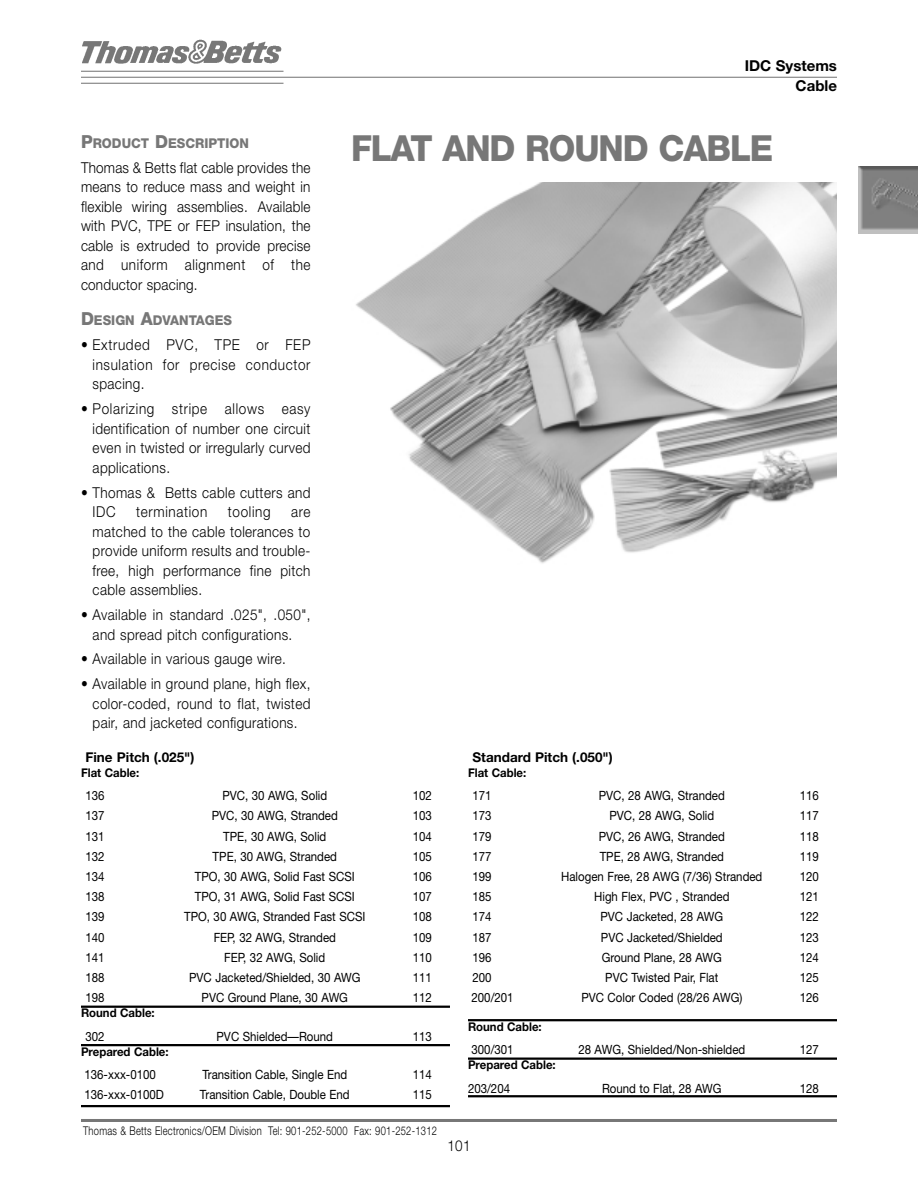
<style>
.page{position:relative;width:918px;height:1188px;background:#fff}
.page>*{position:absolute;margin:0;border:0;box-sizing:border-box;transform-origin:0 0}
.t1{font:800 36px "Helvetica Neue";letter-spacing:-.03em;color:#777;scale:.95 1}
.t2{font:300 15px/19.5px "Helvetica Neue";letter-spacing:.03em;color:#000;text-align:justify;scale:.9 1}
.t3{font:300 15px "Helvetica Neue";letter-spacing:.05em;color:#000;scale:.9 1}
.t4{font:700 15px/19.5px "Helvetica Neue";color:#000;text-align:right}
.t5{font:700 13.5px "Helvetica Neue";color:#000}
.t6{font:800 13.5px "Helvetica Neue";color:#777;scale:.95 1}
.t7{font:12.75px "Helvetica Neue";color:#000;scale:.9 1}
.t8{font:700 12px "Helvetica Neue";color:#000;scale:.95 1}
.t9{font:300 12px "Helvetica Neue";letter-spacing:.03em;color:#000;scale:.78 1}
.s1{font-size:18px}
</style>
<div class="page">
<img style="left:858px;top:167px;width:60px;height:66px">
<img style="left:82px;top:39px;width:200px;height:25px">
<hr style="left:81px;top:71px;width:203px;height:1px;background:#777">
<hr style="left:81px;top:83px;width:203px;height:1px;background:#777">
<hr style="left:81px;top:77px;width:756px;height:1px;background:#777">
<hr style="left:81px;top:1119px;width:756px;height:3px;background:#777">
<img style="left:356px;top:182px;width:481px;height:381px">
<hr style="left:81px;top:1006px;width:369px;height:2px;background:#000">
<hr style="left:81px;top:1044px;width:369px;height:2px;background:#000">
<hr style="left:81px;top:1105px;width:369px;height:2px;background:#000">
<hr style="left:468px;top:1019px;width:369px;height:2px;background:#000">
<hr style="left:468px;top:1058px;width:369px;height:2px;background:#000">
<hr style="left:468px;top:1095px;width:369px;height:2px;background:#000">
<p class="t6" style="left:81px;top:138px;width:178px"><span class="s1">P</span>RODUCT <span class="s1">D</span>ESCRIPTION</p>
<p class="t2" style="left:81px;top:159px;width:257px">Thomas &amp; Betts flat cable provides the means to reduce mass and weight in flexible wiring assemblies. Available with PVC, TPE or FEP insulation, the cable is extruded to provide precise and uniform alignment of the conductor spacing.</p>
<p class="t6" style="left:81px;top:316px;width:161px"><span class="s1">D</span>ESIGN <span class="s1">A</span>DVANTAGES</p>
<p class="t2" style="left:93px;top:337px;width:244px;text-indent:-12px">• Extruded PVC, TPE or FEP insulation for precise conductor spacing.</p>
<p class="t2" style="left:93px;top:401px;width:244px;text-indent:-12px">• Polarizing stripe allows easy identification of number one circuit even in twisted or irregularly curved applications.</p>
<p class="t2" style="left:93px;top:484px;width:244px;text-indent:-12px">• Thomas &amp; Betts cable cutters and<br>IDC</p>
<p class="t3" style="left:136px;top:506px;width:81px">termination</p>
<p class="t3" style="left:228px;top:506px;width:49px">tooling</p>
<p class="t2" style="left:93px;top:503px;width:244px;text-indent:199px">are matched to the cable tolerances to provide uniform results and trouble&shy;free, high performance fine pitch cable assemblies.</p>
<p class="t2" style="left:81px;top:606px;width:256px;text-align:center">• Available in standard .025", .050", and spread pitch configurations.</p>
<p class="t2" style="left:81px;top:651px;width:229px">• Available in various gauge wire.</p>
<p class="t2" style="left:93px;top:676px;width:244px;text-indent:-12px">• Available in ground plane, high flex, color-coded, round to flat, twisted pair, and jacketed configurations.</p>
<p class="t4" style="left:745px;top:57px;width:94px">IDC Systems<br>Cable</p>
<h1 class="t1" style="left:351px;top:135px;width:446px">FLAT AND ROUND CABLE</h1>
<p class="t5" style="left:86px;top:752px;width:110px">Fine Pitch (.025")</p>
<p class="t8" style="left:81px;top:768px;width:63px">Flat Cable:</p>
<p class="t7" style="left:86px;top:791px;width:23px">136</p>
<p class="t7" style="left:222px;top:791px;width:118px">PVC, 30 AWG, Solid</p>
<p class="t7" style="left:413px;top:791px;width:23px">102</p>
<p class="t7" style="left:86px;top:811px;width:23px">137</p>
<p class="t7" style="left:212px;top:811px;width:142px">PVC, 30 AWG, Stranded</p>
<p class="t7" style="left:413px;top:811px;width:23px">103</p>
<p class="t7" style="left:86px;top:832px;width:23px">131</p>
<p class="t7" style="left:223px;top:832px;width:116px">TPE, 30 AWG, Solid</p>
<p class="t7" style="left:413px;top:832px;width:23px">104</p>
<p class="t7" style="left:86px;top:852px;width:23px">132</p>
<p class="t7" style="left:213px;top:852px;width:140px">TPE, 30 AWG, Stranded</p>
<p class="t7" style="left:413px;top:852px;width:23px">105</p>
<p class="t7" style="left:86px;top:872px;width:23px">134</p>
<p class="t7" style="left:195px;top:872px;width:179px">TPO, 30 AWG, Solid Fast SCSI</p>
<p class="t7" style="left:413px;top:872px;width:23px">106</p>
<p class="t7" style="left:86px;top:892px;width:23px">138</p>
<p class="t7" style="left:195px;top:892px;width:179px">TPO, 31 AWG, Solid Fast SCSI</p>
<p class="t7" style="left:413px;top:892px;width:23px">107</p>
<p class="t7" style="left:86px;top:912px;width:23px">139</p>
<p class="t7" style="left:184px;top:912px;width:203px">TPO, 30 AWG, Stranded Fast SCSI</p>
<p class="t7" style="left:413px;top:912px;width:23px">108</p>
<p class="t7" style="left:86px;top:933px;width:23px">140</p>
<p class="t7" style="left:214px;top:933px;width:137px">FEP, 32 AWG, Stranded</p>
<p class="t7" style="left:413px;top:933px;width:23px">109</p>
<p class="t7" style="left:86px;top:953px;width:23px">141</p>
<p class="t7" style="left:224px;top:953px;width:114px">FEP, 32 AWG, Solid</p>
<p class="t7" style="left:413px;top:953px;width:23px">110</p>
<p class="t7" style="left:86px;top:973px;width:23px">188</p>
<p class="t7" style="left:189px;top:973px;width:192px">PVC Jacketed/Shielded, 30 AWG</p>
<p class="t7" style="left:413px;top:973px;width:23px">111</p>
<p class="t7" style="left:86px;top:993px;width:23px">198</p>
<p class="t7" style="left:202px;top:993px;width:164px">PVC Ground Plane, 30 AWG</p>
<p class="t7" style="left:413px;top:993px;width:23px">112</p>
<p class="t8" style="left:81px;top:1009px;width:79px">Round Cable:</p>
<p class="t7" style="left:86px;top:1032px;width:23px">302</p>
<p class="t7" style="left:217px;top:1032px;width:131px">PVC Shielded—Round</p>
<p class="t7" style="left:413px;top:1032px;width:23px">113</p>
<p class="t8" style="left:81px;top:1047px;width:94px">Prepared Cable:</p>
<p class="t7" style="left:85px;top:1070px;width:81px">136-xxx-0100</p>
<p class="t7" style="left:202px;top:1070px;width:162px">Transition Cable, Single End</p>
<p class="t7" style="left:413px;top:1070px;width:23px">114</p>
<p class="t7" style="left:85px;top:1090px;width:90px">136-xxx-0100D</p>
<p class="t7" style="left:200px;top:1090px;width:168px">Transition Cable, Double End</p>
<p class="t7" style="left:413px;top:1090px;width:23px">115</p>
<p class="t9" style="left:83px;top:1126px;width:455px">Thomas &amp; Betts Electronics/OEM Division Tel: 901-252-5000 Fax: 901-252-1312</p>
<p class="t5" style="left:473px;top:752px;width:142px">Standard Pitch (.050")</p>
<p class="t8" style="left:468px;top:768px;width:63px">Flat Cable:</p>
<p class="t7" style="left:473px;top:791px;width:23px">171</p>
<p class="t7" style="left:599px;top:791px;width:142px">PVC, 28 AWG, Stranded</p>
<p class="t7" style="left:800px;top:791px;width:23px">116</p>
<p class="t7" style="left:473px;top:811px;width:23px">173</p>
<p class="t7" style="left:609px;top:811px;width:118px">PVC, 28 AWG, Solid</p>
<p class="t7" style="left:800px;top:811px;width:23px">117</p>
<p class="t7" style="left:473px;top:832px;width:23px">179</p>
<p class="t7" style="left:599px;top:832px;width:142px">PVC, 26 AWG, Stranded</p>
<p class="t7" style="left:800px;top:832px;width:23px">118</p>
<p class="t7" style="left:473px;top:852px;width:23px">177</p>
<p class="t7" style="left:600px;top:852px;width:140px">TPE, 28 AWG, Stranded</p>
<p class="t7" style="left:800px;top:852px;width:23px">119</p>
<p class="t7" style="left:473px;top:872px;width:23px">199</p>
<p class="t7" style="left:561px;top:872px;width:225px">Halogen Free, 28 AWG (7/36) Stranded</p>
<p class="t7" style="left:800px;top:872px;width:23px">120</p>
<p class="t7" style="left:473px;top:892px;width:23px">185</p>
<p class="t7" style="left:594px;top:892px;width:152px">High Flex, PVC , Stranded</p>
<p class="t7" style="left:800px;top:892px;width:23px">121</p>
<p class="t7" style="left:473px;top:912px;width:23px">174</p>
<p class="t7" style="left:601px;top:912px;width:138px">PVC Jacketed, 28 AWG</p>
<p class="t7" style="left:800px;top:912px;width:23px">122</p>
<p class="t7" style="left:473px;top:933px;width:23px">187</p>
<p class="t7" style="left:601px;top:933px;width:137px">PVC Jacketed/Shielded</p>
<p class="t7" style="left:800px;top:933px;width:23px">123</p>
<p class="t7" style="left:473px;top:953px;width:23px">196</p>
<p class="t7" style="left:602px;top:953px;width:135px">Ground Plane, 28 AWG</p>
<p class="t7" style="left:800px;top:953px;width:23px">124</p>
<p class="t7" style="left:473px;top:973px;width:23px">200</p>
<p class="t7" style="left:605px;top:973px;width:127px">PVC Twisted Pair, Flat</p>
<p class="t7" style="left:800px;top:973px;width:23px">125</p>
<p class="t7" style="left:472px;top:993px;width:48px">200/201</p>
<p class="t7" style="left:581px;top:993px;width:180px">PVC Color Coded (28/26 AWG)</p>
<p class="t7" style="left:800px;top:993px;width:23px">126</p>
<p class="t8" style="left:468px;top:1022px;width:79px">Round Cable:</p>
<p class="t7" style="left:472px;top:1045px;width:48px">300/301</p>
<p class="t7" style="left:578px;top:1045px;width:187px">28 AWG, Shielded/Non-shielded</p>
<p class="t7" style="left:800px;top:1045px;width:23px">127</p>
<p class="t8" style="left:468px;top:1061px;width:94px">Prepared Cable:</p>
<p class="t7" style="left:468px;top:1083px;width:48px">203/204</p>
<p class="t7" style="left:602px;top:1083px;width:134px">Round to Flat, 28 AWG</p>
<p class="t7" style="left:800px;top:1083px;width:23px">128</p>
<p class="t2" style="left:447px;top:1138px;width:27px">101</p>
</div>
